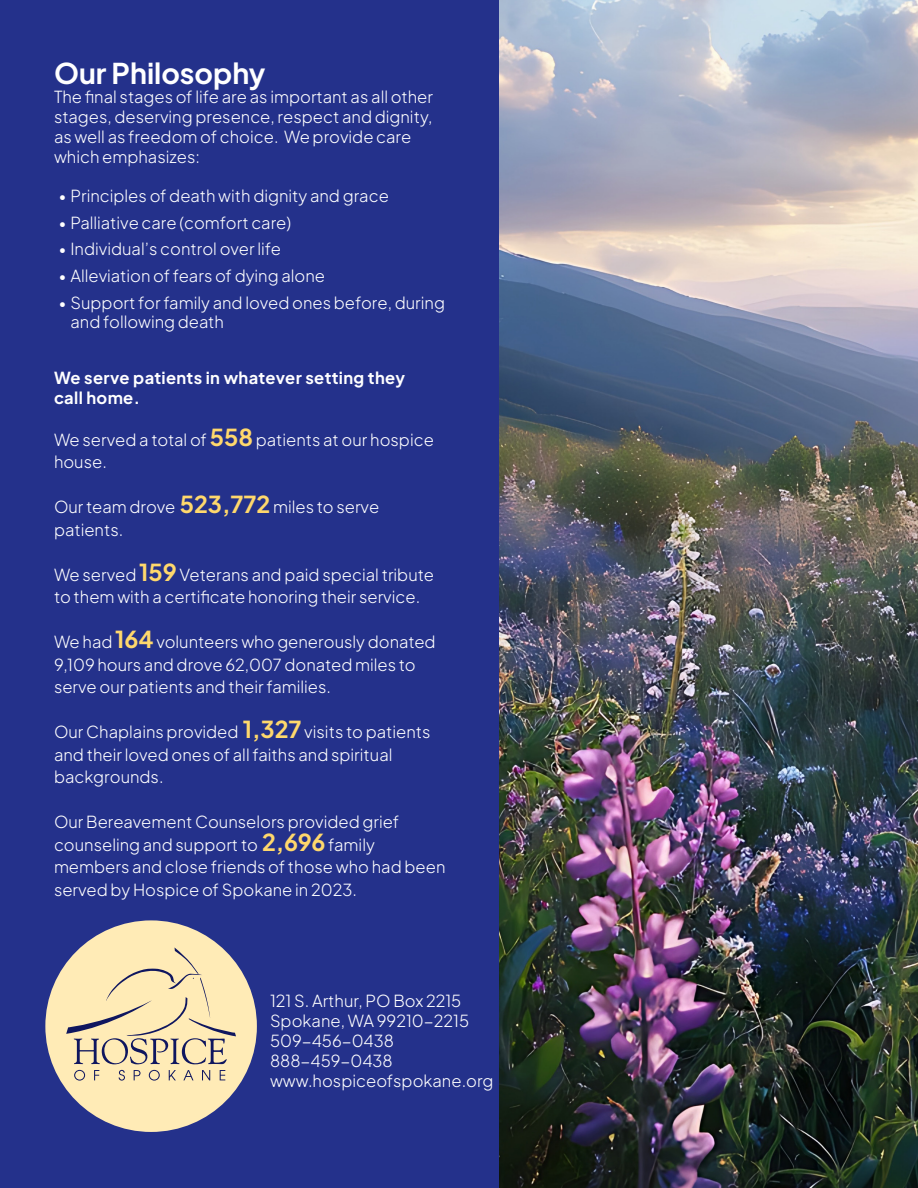
<style>
.page{position:relative;width:918px;height:1188px;background:#fff}
.page>*{position:absolute;margin:0;border:0;box-sizing:border-box;transform-origin:0 0}
.t1{font:700 28.5px "Plus Jakarta Sans";color:#fff}
.t2{font:300 16.5px/22.5px "Plus Jakarta Sans";color:#fff}
.t3{font:700 16.5px/19.5px "Plus Jakarta Sans";letter-spacing:.02em;color:#fff}
.s1{font-weight:700;font-size:23.25px;color:#ffd86c}
</style>
<div class="page">
<div style="left:0;top:0;width:505px;height:1188px;background:#24318b"></div>
<div style="left:45px;top:920px;width:212px;height:212px;background:#ffebb6;border-radius:50%"></div>
<svg style="left:74px;top:1070px;width:11px;height:11px"></svg>
<svg style="left:94px;top:1070px;width:5px;height:10px"></svg>
<svg style="left:119px;top:1070px;width:6px;height:11px"></svg>
<svg style="left:134px;top:1070px;width:7px;height:10px"></svg>
<svg style="left:149px;top:1070px;width:11px;height:11px"></svg>
<svg style="left:169px;top:1070px;width:7px;height:10px"></svg>
<svg style="left:183px;top:1070px;width:10px;height:10px"></svg>
<svg style="left:202px;top:1070px;width:8px;height:10px"></svg>
<svg style="left:220px;top:1070px;width:5px;height:10px"></svg>
<svg style="left:66px;top:947px;width:170px;height:117px"></svg>
<img style="left:500px;top:0;width:418px;height:1188px">
<p class="t1" style="left:54px;top:50px;width:213px">Our Philosophy</p>
<p class="t2" style="left:54px;top:86px;width:381px;line-height:19.8px">The final stages of life are as important as all other stages, deserving presence, respect and dignity, as well as freedom of choice. We provide care which emphasizes:</p>
<p class="t2" style="left:58px;top:183px;width:332px">• Principles of death with dignity and grace</p>
<p class="t2" style="left:58px;top:210px;width:234px">• Palliative care (comfort care)</p>
<p class="t2" style="left:58px;top:236px;width:224px">• Individual’s control over life</p>
<p class="t2" style="left:58px;top:263px;width:268px">• Alleviation of fears of dying alone</p>
<p class="t2" style="left:70px;top:291px;width:376px;line-height:19.8px;text-indent:-12px">• Support for family and loved ones before, during and following death</p>
<p class="t3" style="left:54px;top:367px;width:353px">We serve patients in whatever setting they call home.</p>
<p class="t2" style="left:54px;top:427px;width:381px">We served a total of <span class="s1">558</span> patients at our hospice house.</p>
<p class="t2" style="left:54px;top:494px;width:327px">Our team drove <span class="s1">523,772</span> miles to serve patients.</p>
<p class="t2" style="left:54px;top:562px;width:382px">We served <span class="s1">159</span> Veterans and paid special tribute to them with a certificate honoring their service.</p>
<p class="t2" style="left:54px;top:629px;width:383px">We had <span class="s1">164</span> volunteers who generously donated<br>9,109 hours and drove 62,007 donated miles to serve our patients and their families.</p>
<p class="t2" style="left:54px;top:719px;width:378px">Our Chaplains provided <span class="s1">1,327</span> visits to patients and their loved ones of all faiths and spiritual backgrounds.</p>
<p class="t2" style="left:54px;top:809px;width:393px">Our Bereavement Counselors provided grief counseling and support to <span class="s1">2,696</span> family members and close friends of those who had been served by Hospice of Spokane in 2023.</p>
<p class="t2" style="left:270px;top:988px;width:193px">121 S. Arthur, PO Box 2215</p>
<p class="t2" style="left:270px;top:1008px;width:201px">Spokane, WA 99210-2215</p>
<p class="t2" style="left:270px;top:1028px;width:125px">509-456-0438</p>
<p class="t2" style="left:270px;top:1048px;width:124px">888-459-0438</p>
<p class="t2" style="left:270px;top:1068px;width:225px">www.hospiceofspokane.org</p>
</div>
